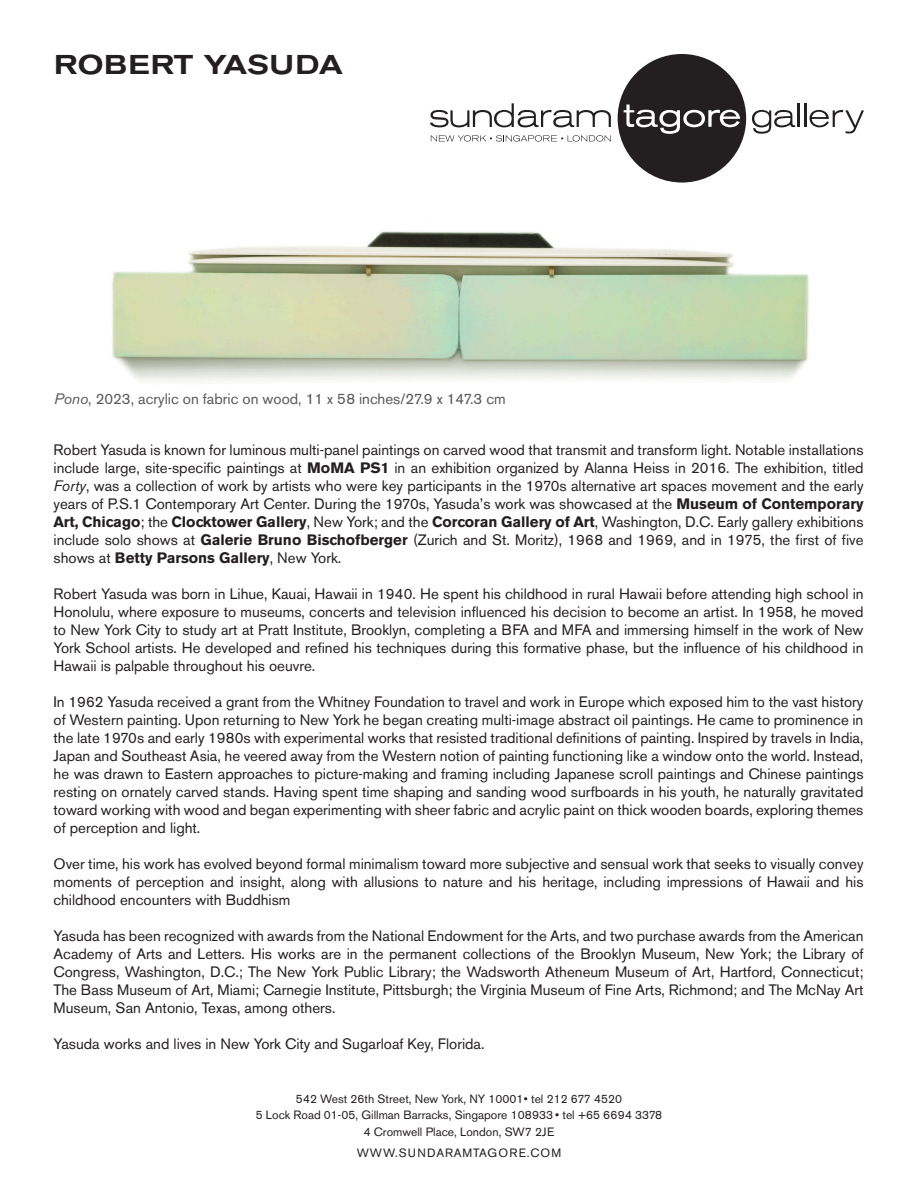
<style>
.page{position:relative;width:918px;height:1188px;background:#fff}
.page>*{position:absolute;margin:0;border:0;box-sizing:border-box;transform-origin:0 0}
.t1{font:500 expanded 27px "Akzidenz Grotesk BE";letter-spacing:.02em;color:#231f20}
.t2{font:15px/18px "Akzidenz Grotesk BE";color:#231f20;text-align:justify}
.t3{font:15px "Akzidenz Grotesk BE";color:#57585a}
.t4{font:12px/16.5px "Akzidenz Grotesk BE";color:#231f20;text-align:center}
.t5{font:12px "Akzidenz Grotesk BE";letter-spacing:.07em;color:#231f20}
.s1{font-style:italic}
.s2{font-weight:700}
</style>
<div class="page">
<svg style="left:430px;top:103px;width:181px;height:24px"></svg>
<svg style="left:752px;top:110px;width:43px;height:24px"></svg>
<hr style="left:797px;top:103px;width:2px;height:24px;background:#231f20">
<hr style="left:804px;top:103px;width:2px;height:24px;background:#231f20">
<svg style="left:810px;top:110px;width:54px;height:23px"></svg>
<svg style="left:618px;top:54px;width:128px;height:129px"></svg>
<svg style="left:431px;top:135px;width:180px;height:7px"></svg>
<img style="left:111px;top:231px;width:698px;height:152px">
<p class="t1" style="left:54px;top:49px;width:290px">ROBERT YASUDA</p>
<p class="t3" style="left:54px;top:390px;width:453px"><span class="s1">Pono</span>, 2023, acrylic on fabric on wood, 11 x 58 inches/27.9 x 147.3 cm</p>
<p class="t2" style="left:54px;top:441px;width:812px">Robert Yasuda is known for luminous multi-panel paintings on carved wood that transmit and transform light. Notable installations include large, site-specific paintings at <span class="s2">MoMA PS1</span> in an exhibition organized by Alanna Heiss in 2016. The exhibition, titled <span class="s1">Forty</span>, was a collection of work by artists who were key participants in the 1970s alternative art spaces movement and the early years of P.S.1 Contemporary Art Center. During the 1970s, Yasuda’s work was showcased at the <span class="s2">Museum of Contemporary Art, Chicago</span>; the <span class="s2">Clocktower Gallery</span>, New York; and the <span class="s2">Corcoran Gallery of Art</span>, Washington, D.C. Early gallery exhibitions include solo shows at <span class="s2">Galerie Bruno Bischofberger</span> (Zurich and St. Moritz), 1968 and 1969, and in 1975, the first of five shows at <span class="s2">Betty Parsons Gallery</span>, New York.</p>
<p class="t2" style="left:54px;top:585px;width:812px">Robert Yasuda was born in Lihue, Kauai, Hawaii in 1940. He spent his childhood in rural Hawaii before attending high school in Honolulu, where exposure to museums, concerts and television influenced his decision to become an artist. In 1958, he moved to New York City to study art at Pratt Institute, Brooklyn, completing a BFA and MFA and immersing himself in the work of New York School artists. He developed and refined his techniques during this formative phase, but the influence of his childhood in Hawaii is palpable throughout his oeuvre.</p>
<p class="t2" style="left:54px;top:693px;width:812px">In 1962 Yasuda received a grant from the Whitney Foundation to travel and work in Europe which exposed him to the vast history of Western painting. Upon returning to New York he began creating multi-image abstract oil paintings. He came to prominence in the late 1970s and early 1980s with experimental works that resisted traditional definitions of painting. Inspired by travels in India, Japan and Southeast Asia, he veered away from the Western notion of painting functioning like a window onto the world. Instead, he was drawn to Eastern approaches to picture-making and framing including Japanese scroll paintings and Chinese paintings resting on ornately carved stands. Having spent time shaping and sanding wood surfboards in his youth, he naturally gravitated toward working with wood and began experimenting with sheer fabric and acrylic paint on thick wooden boards, exploring themes of perception and light.</p>
<p class="t2" style="left:54px;top:855px;width:812px">Over time, his work has evolved beyond formal minimalism toward more subjective and sensual work that seeks to visually convey moments of perception and insight, along with allusions to nature and his heritage, including impressions of Hawaii and his childhood encounters with Buddhism</p>
<p class="t2" style="left:54px;top:927px;width:812px">Yasuda has been recognized with awards from the National Endowment for the Arts, and two purchase awards from the American Academy of Arts and Letters. His works are in the permanent collections of the Brooklyn Museum, New York; the Library of Congress, Washington, D.C.; The New York Public Library; the Wadsworth Atheneum Museum of Art, Hartford, Connecticut; The Bass Museum of Art, Miami; Carnegie Institute, Pittsburgh; the Virginia Museum of Fine Arts, Richmond; and The McNay Art Museum, San Antonio, Texas, among others.</p>
<p class="t2" style="left:54px;top:1035px;width:432px">Yasuda works and lives in New York City and Sugarloaf Key, Florida.</p>
<p class="t4" style="left:256px;top:1090px;width:408px">542 West 26th Street, New York, NY 10001 • tel 212 677 4520<br>5 Lock Road 01-05, Gillman Barracks, Singapore 108933 • tel +65 6694 3378<br>4 Cromwell Place, London, SW7 2JE</p>
<p class="t5" style="left:357px;top:1145px;width:206px">WWW.SUNDARAMTAGORE.COM</p>
</div>
